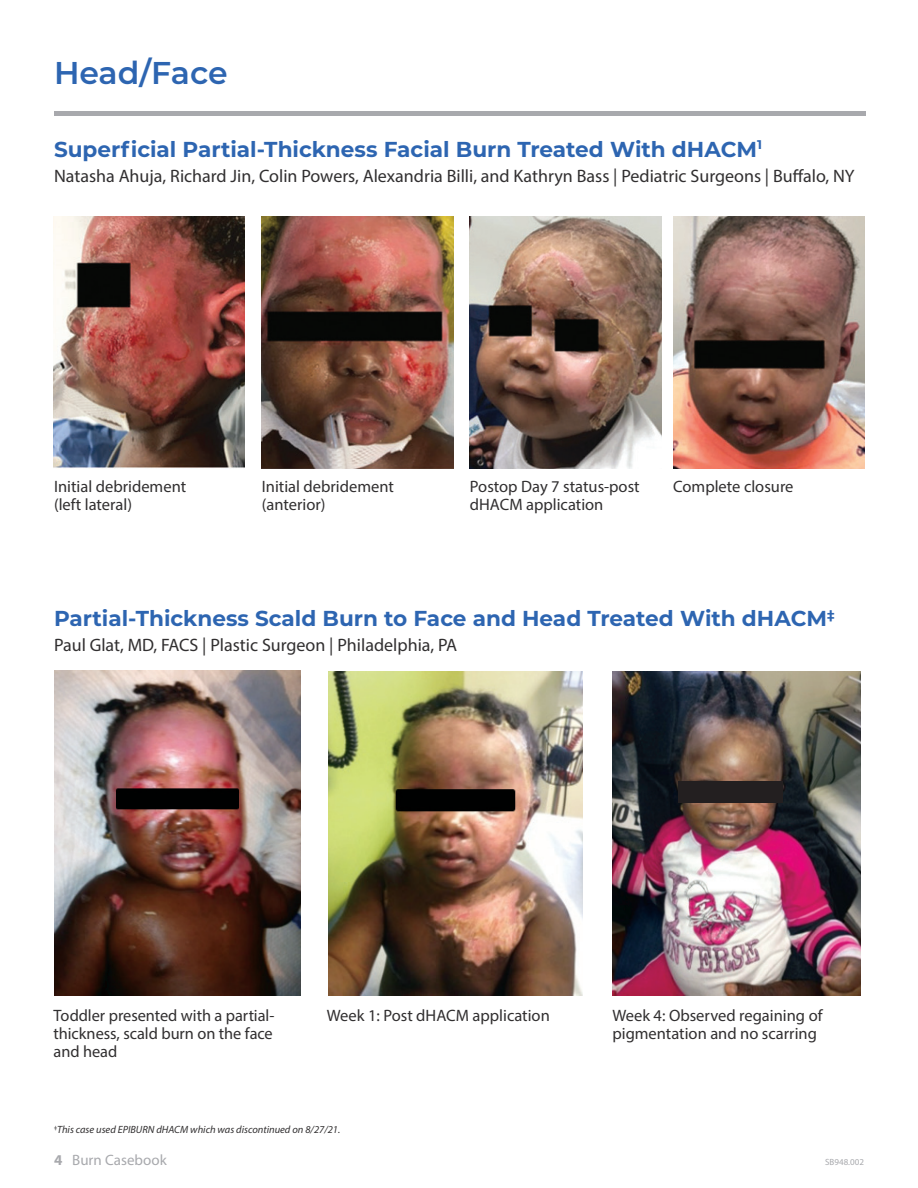
<style>
.page{position:relative;width:918px;height:1188px;background:#fff}
.page>*{position:absolute;margin:0;border:0;box-sizing:border-box;transform-origin:0 0}
.t1{font:600 31.5px "Montserrat";letter-spacing:-.005em;color:#2d65b1}
.t2{font:700 21.6px "Montserrat";color:#2d65b1}
.t3{font:18px "Myriad Pro";color:#312f30}
.t4{font:16.5px/18px "Myriad Pro";color:#312f30}
.t5{font:15px "Myriad Pro";letter-spacing:.005em;color:#a8a9ad}
.t6{font:italic 10.5px "Myriad Pro";color:#312f30}
.t7{font:9px "Myriad Pro";color:#a8a9ad}
.s1{font-weight:700}
</style>
<div class="page">
<div style="left:54px;top:111px;width:812px;height:5px;background:#a8a9ad"></div>
<img style="left:54px;top:670px;width:247px;height:326px">
<img style="left:328px;top:671px;width:255px;height:325px">
<img style="left:612px;top:671px;width:249px;height:325px">
<div style="left:678px;top:781px;width:105px;height:22px;background:#231f20"></div>
<img style="left:54px;top:216px;width:191px;height:253px">
<img style="left:262px;top:216px;width:191px;height:253px">
<img style="left:470px;top:216px;width:191px;height:253px">
<img style="left:673px;top:216px;width:191px;height:253px">
<h1 class="t1" style="left:54px;top:51px;width:175px">Head/Face</h1>
<h2 class="t2" style="left:54px;top:133px;width:710px">Superficial Partial-Thickness Facial Burn Treated With dHACM<sup>1</sup></h2>
<p class="t3" style="left:54px;top:165px;width:802px">Natasha Ahuja, Richard Jin, Colin Powers, Alexandria Billi, and Kathryn Bass | Pediatric Surgeons | Buffalo, NY</p>
<p class="t4" style="left:54px;top:477px;width:134px">Initial debridement (left lateral)</p>
<p class="t4" style="left:262px;top:477px;width:134px">Initial debridement (anterior)</p>
<p class="t4" style="left:470px;top:477px;width:171px">Postop Day 7 status-post dHACM application</p>
<p class="t4" style="left:673px;top:477px;width:122px">Complete closure</p>
<h2 class="t2" style="left:54px;top:602px;width:782px">Partial-Thickness Scald Burn to Face and Head Treated With dHACM<sup>‡</sup></h2>
<p class="t3" style="left:54px;top:634px;width:405px">Paul Glat, MD, FACS | Plastic Surgeon | Philadelphia, PA</p>
<p class="t4" style="left:54px;top:1006px;width:222px;text-align:justify">Toddler presented with a partial&shy;thickness, scald burn on the face and head</p>
<p class="t4" style="left:327px;top:1006px;width:225px">Week 1: Post dHACM application</p>
<p class="t4" style="left:612px;top:1006px;width:212px">Week 4: Observed regaining of pigmentation and no scarring</p>
<p class="t6" style="left:54px;top:1123px;width:288px"><sup>‡</sup>This case used EPIBURN dHACM which was discontinued on 8/27/21.</p>
<p class="t5" style="left:54px;top:1150px;width:114px"><span class="s1">4</span> Burn Casebook</p>
<p class="t7" style="left:825px;top:1157px;width:40px">SB948.002</p>
</div>
